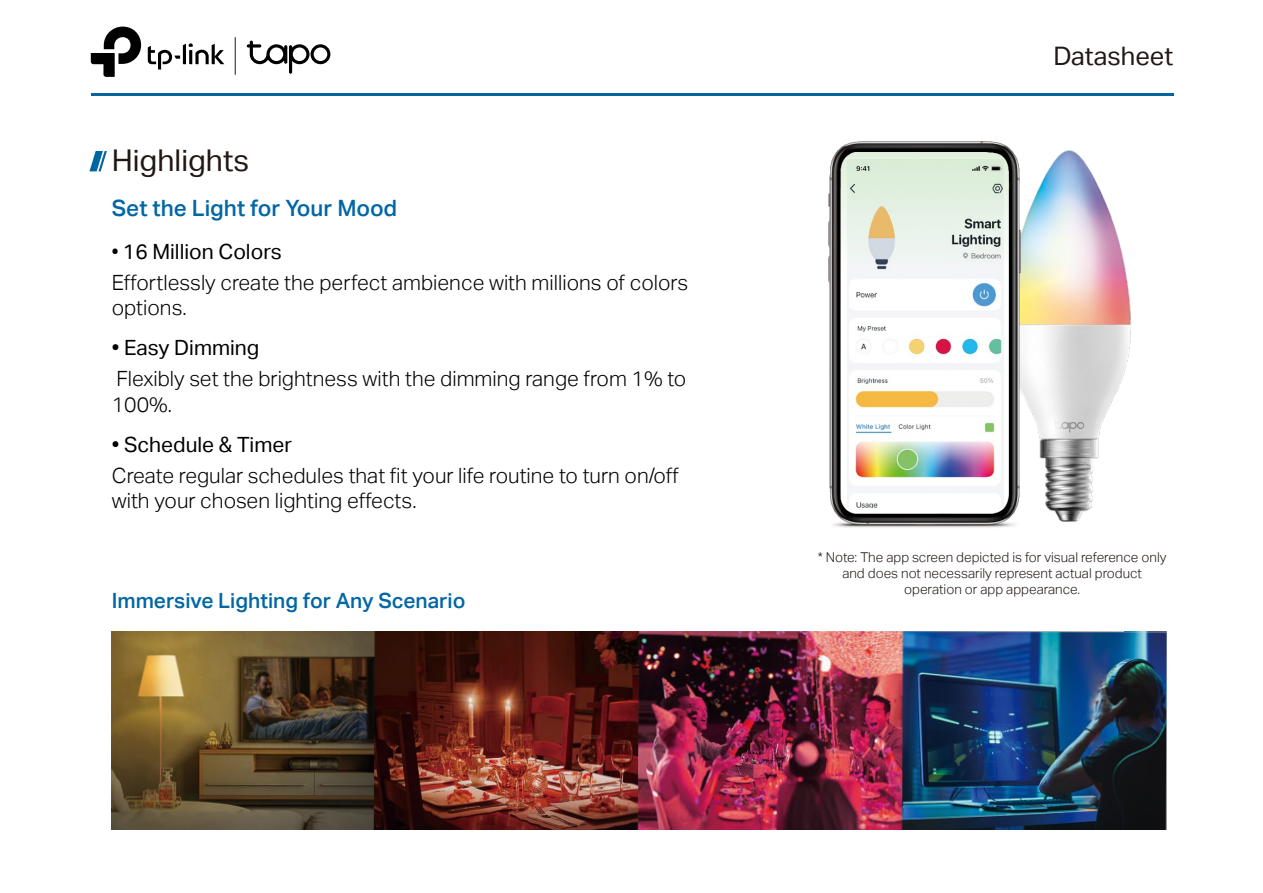
<style>
.page{position:relative;width:1263px;height:893px;background:#fff}
.page>*{position:absolute;margin:0;border:0;box-sizing:border-box;transform-origin:0 0}
.t1{font:30px "TP Link Aktiv Regular";color:#221815}
.t2{font:25.5px "TP Link Aktiv Regular";color:#221815}
.t3{font:22.5px "TP Link Aktiv Medium";color:#0066a4}
.t4{font:21px/25.2px "TP Link Aktiv Light";color:#000}
.t5{font:21px "TP Link Aktiv Regular";color:#000}
.t6{font:21px "TP Link Aktiv Medium";color:#0066a4}
.t7{font:13.5px/16.2px "TP Link Aktiv Light";color:#221815;text-align:center}
.s1{font-family:"TP Link Aktiv Light"}
</style>
<div class="page">
<svg style="left:89px;top:151px;width:18px;height:20px"></svg>
<img style="left:112px;top:631px;width:1054px;height:199px">
<svg style="left:247px;top:41px;width:83px;height:33px"></svg>
<hr style="left:235px;top:37px;width:1px;height:38px;background:#221815">
<svg style="left:148px;top:43px;width:76px;height:27px"></svg>
<svg style="left:91px;top:27px;width:50px;height:50px"></svg>
<hr style="left:91px;top:93px;width:1082px;height:2px;background:#0065a1">
<img style="left:985px;top:141px;width:146px;height:381px">
<img style="left:829px;top:142px;width:191px;height:386px">
<img style="left:847px;top:159px;width:156px;height:348px">
<div style="left:879px;top:507px;width:93px;height:5px;background:#fff"></div>
<h1 class="t1" style="left:112px;top:143px;width:139px">Highlights</h1>
<p class="t3" style="left:112px;top:195px;width:287px">Set the Light for Your Mood</p>
<p class="t5" style="left:112px;top:239px;width:171px"><span class="s1">•</span> 16 Million Colors</p>
<p class="t4" style="left:112px;top:270px;width:578px">Effortlessly create the perfect ambience with millions of colors options.</p>
<p class="t5" style="left:112px;top:336px;width:149px">• Easy Dimming</p>
<p class="t4" style="left:112px;top:367px;width:576px">Flexibly set the brightness with the dimming range from 1% to<br>100%.</p>
<p class="t5" style="left:112px;top:432px;width:182px">• Schedule &amp; Timer</p>
<p class="t4" style="left:112px;top:463px;width:568px">Create regular schedules that fit your life routine to turn on/off with your chosen lighting effects.</p>
<p class="t6" style="left:112px;top:589px;width:355px">Immersive Lighting for Any Scenario</p>
<p class="t2" style="left:1053px;top:41px;width:121px">Datasheet</p>
<p class="t7" style="left:818px;top:549px;width:350px">* Note: The app screen depicted is for visual reference only and does not necessarily represent actual product operation or app appearance.</p>
</div>
